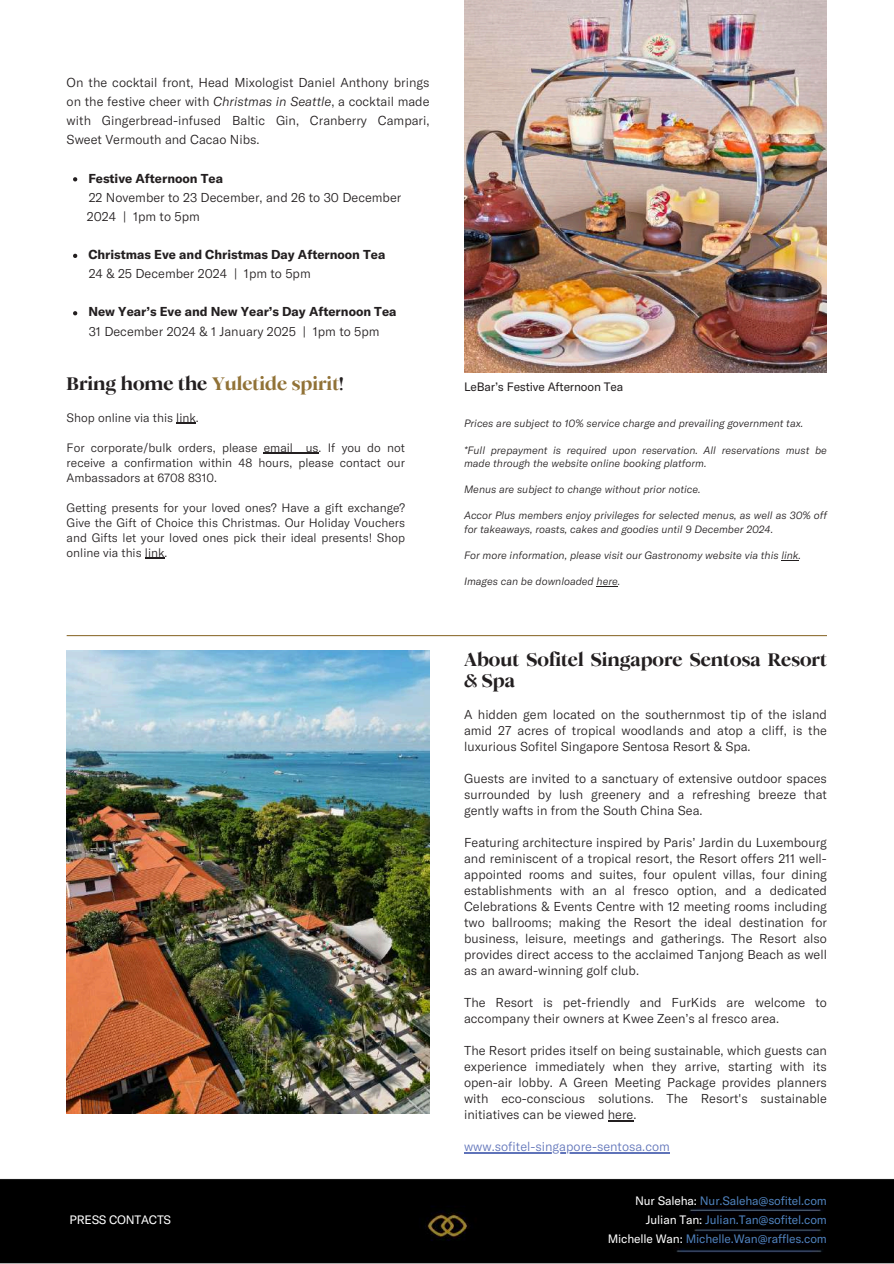
<style>
.page{position:relative;width:894px;height:1264px;background:#fff}
.page>*{position:absolute;margin:0;border:0;box-sizing:border-box;transform-origin:0 0}
.t1{font:900 18px/21px "Romie";color:#231f20}
.t2{font:900 18px "Romie";color:#917237}
.t3{font:300 12.75px/16px "GT America LV";color:#231f20;text-align:justify}
.t4{font:700 12.75px "GT America LV";color:#231f20}
.t5{font:300 12.75px "GT America LV";color:#5f73b9}
.t6{font:300 12px/15px "GT America LV";color:#231f20;text-align:justify}
.t7{font:12px/19px "GT America LV";letter-spacing:-.01em;color:#4f81bd;text-align:right}
.t8{font:12px "GT America LV";letter-spacing:-.01em;color:#231f20}
.t9{font:12px "GT America LV";letter-spacing:-.02em;color:#fff}
.t10{font:italic 300 10.5px/13px "GT America LV";color:#231f20}
.s1{font-style:italic}
.s2{color:#231f20}
.s3{color:#fff}
</style>
<div class="page">
<div style="left:0;top:1178px;width:893px;height:85px;background:#000"></div>
<img style="left:67px;top:650px;width:362px;height:463px">
<img style="left:464px;top:0;width:362px;height:372px">
<svg style="left:176px;top:423px;width:20px;height:1px"></svg>
<svg style="left:264px;top:453px;width:54px;height:1px"></svg>
<svg style="left:145px;top:558px;width:19px;height:1px"></svg>
<svg style="left:608px;top:1120px;width:25px;height:1px"></svg>
<hr style="left:464px;top:1152px;width:205px;height:1px;background:#5f73b9">
<svg style="left:596px;top:586px;width:21px;height:1px"></svg>
<hr style="left:67px;top:635px;width:759px;height:1px;background:#917237">
<svg style="left:73px;top:177px;width:4px;height:4px"></svg>
<svg style="left:73px;top:254px;width:4px;height:4px"></svg>
<svg style="left:73px;top:311px;width:4px;height:4px"></svg>
<p class="t3" style="left:67px;top:73px;width:364px;line-height:19px">On the cocktail front, Head Mixologist Daniel Anthony brings on the festive cheer with <span class="s1">Christmas in Seattle</span>, a cocktail made with Gingerbread-infused Baltic Gin, Cranberry Campari, Sweet Vermouth and Cacao Nibs.</p>
<p class="t4" style="left:88px;top:170px;width:136px">Festive Afternoon Tea</p>
<p class="t3" style="left:87px;top:187px;width:316px;line-height:19px">22 November to 23 December, and 26 to 30 December<br>2024 | 1pm to 5pm</p>
<p class="t4" style="left:88px;top:246px;width:298px">Christmas Eve and Christmas Day Afternoon Tea</p>
<p class="t3" style="left:89px;top:265px;width:223px">24 &amp; 25 December 2024 | 1pm to 5pm</p>
<p class="t4" style="left:88px;top:304px;width:309px">New Year’s Eve and New Year’s Day Afternoon Tea</p>
<p class="t3" style="left:89px;top:323px;width:292px">31 December 2024 &amp; 1 January 2025 | 1pm to 5pm</p>
<h1 class="t2" style="left:67px;top:372px;width:278px"><span class="s2">Bring home the</span> Yuletide spirit<span class="s2">!</span></h1>
<p class="t6" style="left:67px;top:410px;width:134px">Shop online via this link.</p>
<p class="t6" style="left:67px;top:440px;width:340px">For corporate/bulk orders, please email us. If you do not receive a confirmation within 48 hours, please contact our Ambassadors at 6708 8310.</p>
<p class="t6" style="left:67px;top:500px;width:340px">Getting presents for your loved ones? Have a gift exchange?<br>Give the Gift of Choice this Christmas. Our Holiday Vouchers and Gifts let your loved ones pick their ideal presents! Shop online via this link.</p>
<p class="t9" style="left:69px;top:1211px;width:103px">PRESS CONTACTS</p>
<p class="t8" style="left:464px;top:379px;width:161px">LeBar’s Festive Afternoon Tea</p>
<p class="t10" style="left:464px;top:417px;width:340px">Prices are subject to 10% service charge and prevailing government tax.</p>
<p class="t10" style="left:464px;top:443px;width:364px">*Full prepayment is required upon reservation. All reservations must be made through the website online booking platform.</p>
<p class="t10" style="left:464px;top:482px;width:238px">Menus are subject to change without prior notice.</p>
<p class="t10" style="left:464px;top:509px;width:364px">Accor Plus members enjoy privileges for selected menus, as well as 30% off for takeaways, roasts, cakes and goodies until 9 December 2024.</p>
<p class="t10" style="left:464px;top:548px;width:338px">For more information, please visit our Gastronomy website via this link.</p>
<p class="t10" style="left:464px;top:574px;width:158px">Images can be downloaded here.</p>
<h1 class="t1" style="left:464px;top:649px;width:364px">About Sofitel Singapore Sentosa Resort &amp; Spa</h1>
<p class="t3" style="left:464px;top:706px;width:364px">A hidden gem located on the southernmost tip of the island amid 27 acres of tropical woodlands and atop a cliff, is the luxurious Sofitel Singapore Sentosa Resort &amp; Spa.</p>
<p class="t3" style="left:464px;top:770px;width:364px">Guests are invited to a sanctuary of extensive outdoor spaces surrounded by lush greenery and a refreshing breeze that gently wafts in from the South China Sea.</p>
<p class="t3" style="left:464px;top:834px;width:364px">Featuring architecture inspired by Paris’ Jardin du Luxembourg and reminiscent of a tropical resort, the Resort offers 211 well&shy;appointed rooms and suites, four opulent villas, four dining establishments with an al fresco option, and a dedicated Celebrations &amp; Events Centre with 12 meeting rooms including two ballrooms; making the Resort the ideal destination for business, leisure, meetings and gatherings. The Resort also provides direct access to the acclaimed Tanjong Beach as well as an award-winning golf club.</p>
<p class="t3" style="left:464px;top:994px;width:364px">The Resort is pet-friendly and FurKids are welcome to accompany their owners at Kwee Zeen’s al fresco area.</p>
<p class="t3" style="left:464px;top:1042px;width:364px">The Resort prides itself on being sustainable, which guests can experience immediately when they arrive, starting with its open-air lobby. A Green Meeting Package provides planners with eco-conscious solutions. The Resort's sustainable initiatives can be viewed here.</p>
<p class="t5" style="left:464px;top:1138px;width:207px">www.sofitel-singapore-sentosa.com</p>
<p class="t7" style="left:607px;top:1191px;width:221px"><span class="s3">Nur Saleha:</span> Nur.Saleha@sofitel.com<br><span class="s3">Julian Tan:</span> Julian.Tan@sofitel.com<br><span class="s3">Michelle Wan:</span> Michelle.Wan@raffles.com</p>
</div>
